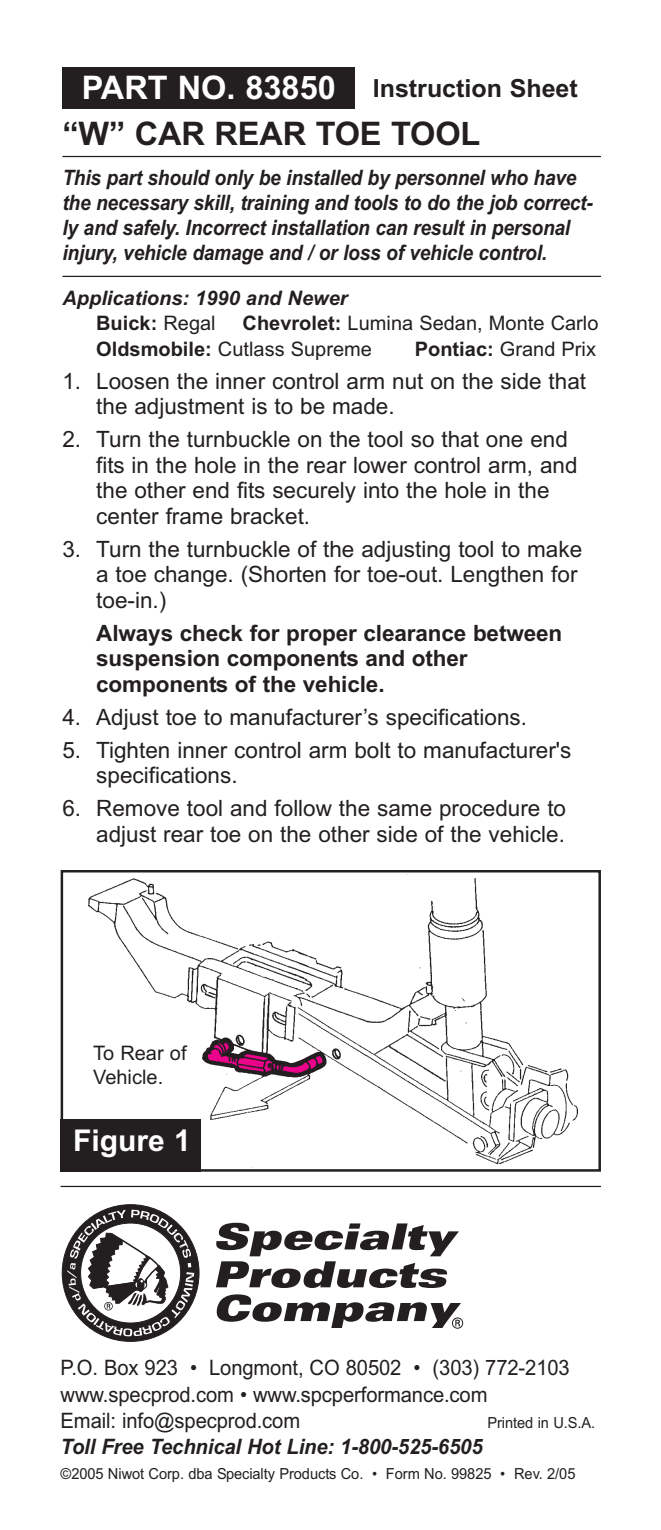
<style>
.page{position:relative;width:661px;height:1530px;background:#fff}
.page>*{position:absolute;margin:0;border:0;box-sizing:border-box;transform-origin:0 0}
.t1{font:700 32.5px "Arial";letter-spacing:-.005em;color:#231f20}
.t2{font:700 30px "Arial";color:#fff}
.t3{font:700 25px "Arial";color:#231f20}
.t4{font:22.5px/25.5px "Arial";color:#231f20}
.t5{font:700 22.5px/25.5px "Arial";letter-spacing:-.005em;color:#231f20}
.t6{font:italic 700 21.25px/25px "Arial";letter-spacing:-.01em;color:#231f20;scale:.9 1}
.t7{font:21.25px/26.2px "Arial";letter-spacing:-.005em;color:#231f20;scale:.95 1}
.t8{font:italic 700 21.25px "Arial";letter-spacing:-.01em;color:#231f20;scale:.95 1}
.t9{font:20px/25.5px "Arial";color:#231f20}
.t10{font:italic 700 20px/25.5px "Arial";color:#231f20}
.t11{font:15.25px "Arial";letter-spacing:-.005em;color:#231f20;scale:.96 1}
.s1{font-size:32.5px;color:#fff}
.s2{font-style:normal}
.s3{font-weight:400;font-style:normal}
.s4{font-weight:700}
</style>
<div class="page">
<div style="left:62px;top:1205px;width:137px;height:136px;background:#231f20;border-radius:50%"></div>
<svg style="left:216px;top:1223px;width:243px;height:65px"></svg>
<svg style="left:216px;top:1294px;width:247px;height:35px"></svg>
<svg style="left:67px;top:1210px;width:127px;height:127px"></svg>
<hr style="left:62px;top:156px;width:539px;height:1px;background:#231f20">
<hr style="left:62px;top:276px;width:539px;height:1px;background:#231f20">
<hr style="left:61px;top:1186px;width:540px;height:1px;background:#231f20">
<div style="left:62px;top:68px;width:293px;height:41px;background:#231f20"></div>
<div style="left:61px;top:1119px;width:140px;height:53px;background:#231f20"></div>
<img style="left:88px;top:874px;width:489px;height:294px">
<div style="left:61px;top:870px;width:540px;height:302px;border:2px solid #231f20"></div>
<p class="t3" style="left:82px;top:73px;width:497px"><span class="s1">PART NO. 83850</span> Instruction Sheet</p>
<h1 class="t1" style="left:62px;top:115px;width:419px">“W” CAR REAR TOE TOOL</h1>
<p class="t6" style="left:62px;top:165px;width:589px">This part should only be installed by personnel who have the necessary skill, training and tools to do the job correct&shy;ly and safely. Incorrect installation can result in personal injury, vehicle damage and / or loss of vehicle control.</p>
<p class="t10" style="left:96px;top:285px;width:253px;text-indent:-34px">Applications: 1990 and Newer<br><span class="s2">Buick:</span> <span class="s3">Regal</span></p>
<p class="t9" style="left:96px;top:310px;width:503px;text-indent:146px"><span class="s4">Chevrolet:</span> Lumina Sedan, Monte Carlo<br><span class="s4">Oldsmobile:</span> Cutlass Supreme</p>
<p class="t9" style="left:415px;top:336px;width:183px"><span class="s4">Pontiac:</span> Grand Prix</p>
<p class="t4" style="left:96px;top:368px;width:491px;text-indent:-34px">1. Loosen the inner control arm nut on the side that the adjustment is to be made.</p>
<p class="t4" style="left:96px;top:427px;width:483px;text-indent:-34px">2. Turn the turnbuckle on the tool so that one end fits in the hole in the rear lower control arm, and the other end fits securely into the hole in the center frame bracket.</p>
<p class="t4" style="left:96px;top:536px;width:487px;text-indent:-34px">3. Turn the turnbuckle of the adjusting tool to make a toe change. (Shorten for toe-out. Lengthen for toe-in.)</p>
<p class="t5" style="left:96px;top:620px;width:467px">Always check for proper clearance between suspension components and other components of the vehicle.</p>
<p class="t4" style="left:62px;top:704px;width:466px">4. Adjust toe to manufacturer’s specifications.</p>
<p class="t4" style="left:96px;top:737px;width:476px;text-indent:-34px">5. Tighten inner control arm bolt to manufacturer's specifications.</p>
<p class="t4" style="left:62px;top:796px;width:505px;text-align:right">6. Remove tool and follow the same procedure to adjust rear toe on the other side of the vehicle.</p>
<p class="t9" style="left:93px;top:1041px;width:95px;line-height:24px">To Rear of<br>Vehicle.</p>
<h2 class="t2" style="left:73px;top:1123px;width:119px">Figure 1</h2>
<p class="t7" style="left:61px;top:1355px;width:537px">P.O. Box 923 • Longmont, CO 80502 • (303) 772-2103 www.specprod.com • www.spcperformance.com<br>Email: info@specprod.com</p>
<p class="t11" style="left:487px;top:1414px;width:114px">Printed in U.S.A.</p>
<p class="t8" style="left:61px;top:1434px;width:445px">Toll Free Technical Hot Line: 1-800-525-6505</p>
<p class="t11" style="left:61px;top:1465px;width:537px">©2005 Niwot Corp. dba Specialty Products Co. • Form No. 99825 • Rev. 2/05</p>
</div>
